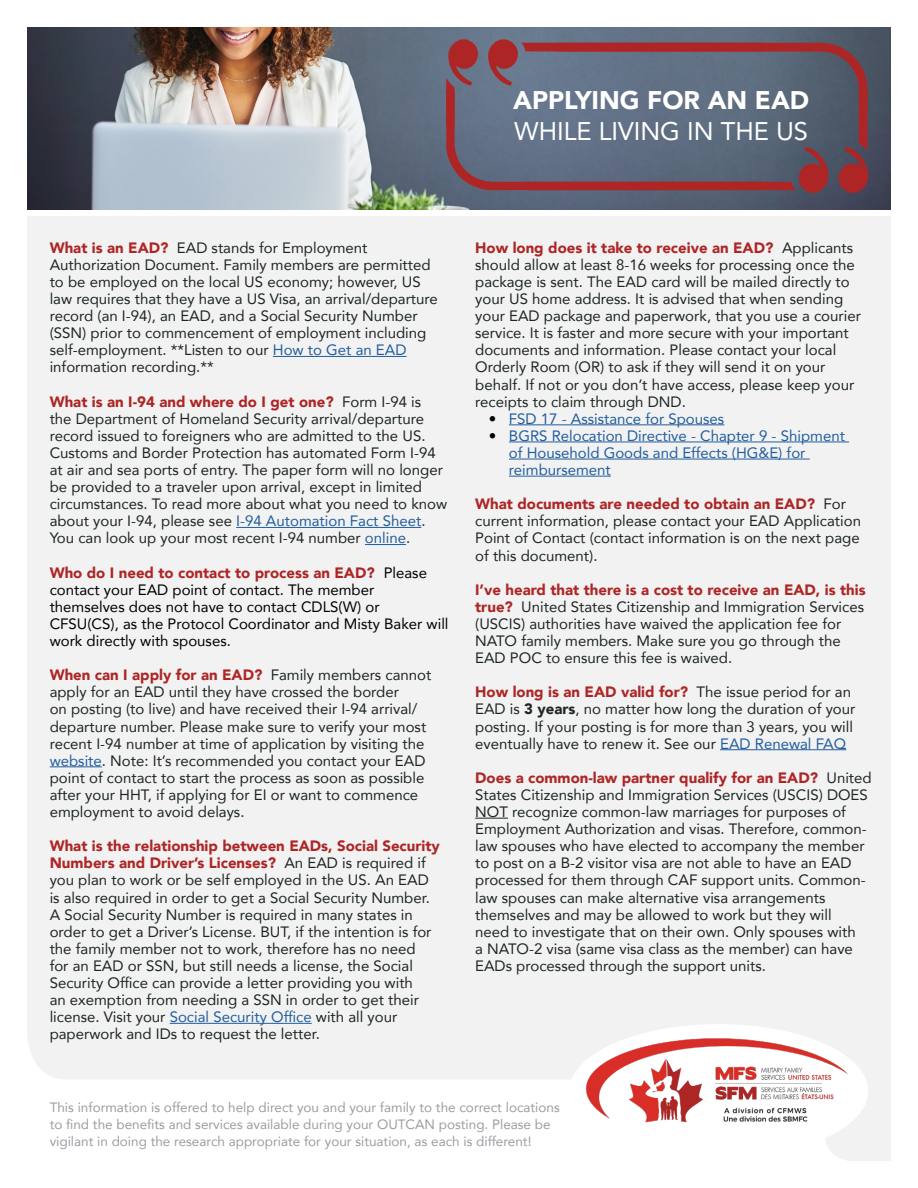
<style>
.page{position:relative;width:918px;height:1188px;background:#fff}
.page>*{position:absolute;margin:0;border:0;box-sizing:border-box;transform-origin:0 0}
.t1{font:25.5px "Avenir";color:#fff}
.t2{font:900 25.5px "Avenir";color:#fff}
.t3{font:15px/17.1px "Avenir";color:#1d2623}
.t4{font:15px/17.1px "Avenir";color:#000}
.t5{font:15px/17.1px "Avenir";color:#215e9e}
.t6{font:13.5px/17.2px "Avenir";color:#999da2}
.s1{font-weight:900;color:#ae2525}
.s2{color:#215e9e}
.s3{color:#000}
.s4{font-weight:900}
</style>
<div class="page">
<div style="left:27px;top:216px;width:864px;height:945px;background:#f2f2f2"></div>
<div style="left:569px;top:1024px;width:299px;height:134px;background:#fff;border-radius:50%"></div>
<img style="left:564px;top:1027px;width:305px;height:120px">
<hr style="left:273px;top:356px;width:134px;height:1px;background:#215e9e">
<hr style="left:236px;top:527px;width:185px;height:1px;background:#215e9e">
<hr style="left:365px;top:544px;width:41px;height:1px;background:#215e9e">
<hr style="left:50px;top:766px;width:52px;height:1px;background:#215e9e">
<hr style="left:170px;top:1023px;width:142px;height:1px;background:#215e9e">
<img style="left:27px;top:27px;width:864px;height:183px">
<img style="left:432px;top:126px;width:95px;height:77px">
<img style="left:432px;top:28px;width:124px;height:98px">
<img style="left:556px;top:28px;width:334px;height:62px">
<img style="left:527px;top:90px;width:363px;height:113px">
<hr style="left:509px;top:424px;width:215px;height:1px;background:#215e9e">
<hr style="left:509px;top:442px;width:340px;height:1px;background:#215e9e">
<hr style="left:509px;top:459px;width:301px;height:1px;background:#215e9e">
<hr style="left:509px;top:476px;width:102px;height:1px;background:#215e9e">
<hr style="left:720px;top:749px;width:126px;height:1px;background:#215e9e">
<hr style="left:475px;top:818px;width:33px;height:1px;background:#1d2623">
<h1 class="t2" style="left:513px;top:79px;width:298px">APPLYING FOR AN EAD</h1>
<h1 class="t1" style="left:514px;top:111px;width:295px">WHILE LIVING IN THE US</h1>
<p class="t3" style="left:50px;top:239px;width:390px"><span class="s1">What is an EAD?</span> EAD stands for Employment Authorization Document. Family members are permitted to be employed on the local US economy; however, US law requires that they have a US Visa, an arrival/departure record (an I-94), an EAD, and a Social Security Number (SSN) prior to commencement of employment including self-employment. **Listen to our <span class="s2">How to Get an EAD </span>information recording.**</p>
<p class="t3" style="left:50px;top:392px;width:399px"><span class="s1">What is an I-94 and where do I get one?</span> Form I-94 is<br>the Department of Homeland Security arrival/departure record issued to foreigners who are admitted to the US.<br>Customs and Border Protection has automated Form I-94 at air and sea ports of entry. The paper form will no longer be provided to a traveler upon arrival, except in limited circumstances. To read more about what you need to know about your I-94, please see <span class="s2">I-94 Automation Fact Sheet</span>.<br>You can look up your most recent I-94 number <span class="s2">online</span>.</p>
<p class="t4" style="left:50px;top:563px;width:400px"><span class="s1">Who do I need to contact to process an EAD?</span> Please contact your EAD point of contact. The member themselves does not have to contact CDLS(W) or CFSU(CS), as the Protocol Coordinator and Misty Baker will work directly with spouses.</p>
<p class="t3" style="left:50px;top:666px;width:383px"><span class="s1">When can I apply for an EAD?</span> Family members cannot apply for an EAD until they have crossed the border<br>on posting (to live) and have received their I-94 arrival/ departure number. Please make sure to verify your most recent I-94 number at time of application by visiting the <span class="s2">website</span>. Note: It’s recommended you contact your EAD point of contact to start the process as soon as possible after your HHT, if applying for EI or want to commence employment to avoid delays.</p>
<p class="t3" style="left:50px;top:837px;width:392px"><span class="s1">What is the relationship between EADs, Social Security Numbers and Driver’s Licenses?</span> An EAD is required if you plan to work or be self employed in the US. An EAD is also required in order to get a Social Security Number.<br>A Social Security Number is required in many states in order to get a Driver’s License. BUT, if the intention is for the family member not to work, therefore has no need<br>for an EAD or SSN, but still needs a license, the Social Security Office can provide a letter providing you with<br>an exemption from needing a SSN in order to get their license. Visit your <span class="s2">Social Security Office</span> with all your paperwork and IDs to request the letter.</p>
<p class="t3" style="left:475px;top:239px;width:387px"><span class="s1">How long does it take to receive an EAD?</span> Applicants should allow at least 8-16 weeks for processing once the package is sent. The EAD card will be mailed directly to your US home address. It is advised that when sending your EAD package and paperwork, that you use a courier service. It is faster and more secure with your important documents and information. Please contact your local Orderly Room (OR) to ask if they will send it on your behalf. If not or you don’t have access, please keep your receipts to claim through DND.</p>
<p class="t5" style="left:489px;top:410px;width:237px"><span class="s3">•</span> FSD 17 - Assistance for Spouses</p>
<p class="t5" style="left:509px;top:427px;width:338px;text-indent:-20px"><span class="s3">•</span> BGRS Relocation Directive - Chapter 9 - Shipment of Household Goods and Effects (HG&amp;E) for reimbursement</p>
<p class="t3" style="left:475px;top:495px;width:387px"><span class="s1">What documents are needed to obtain an EAD?</span> For current information, please contact your EAD Application Point of Contact (contact information is on the next page of this document).</p>
<p class="t3" style="left:475px;top:581px;width:392px"><span class="s1">I’ve heard that there is a cost to receive an EAD, is this true?</span> United States Citizenship and Immigration Services (USCIS) authorities have waived the application fee for NATO family members. Make sure you go through the EAD POC to ensure this fee is waived.</p>
<p class="t3" style="left:475px;top:683px;width:382px"><span class="s1">How long is an EAD valid for?</span> The issue period for an EAD is <span class="s4">3 years</span>, no matter how long the duration of your posting. If your posting is for more than 3 years, you will eventually have to renew it. See our <span class="s2">EAD Renewal FAQ</span></p>
<p class="t3" style="left:475px;top:769px;width:398px"><span class="s1">Does a common-law partner qualify for an EAD?</span> United States Citizenship and Immigration Services (USCIS) DOES NOT recognize common-law marriages for purposes of Employment Authorization and visas. Therefore, common&shy;law spouses who have elected to accompany the member to post on a B-2 visitor visa are not able to have an EAD processed for them through CAF support units. Common&shy;law spouses can make alternative visa arrangements themselves and may be allowed to work but they will<br>need to investigate that on their own. Only spouses with<br>a NATO-2 visa (same visa class as the member) can have EADs processed through the support units.</p>
<p class="t6" style="left:50px;top:1098px;width:512px">This information is offered to help direct you and your family to the correct locations to find the benefits and services available during your OUTCAN posting. Please be vigilant in doing the research appropriate for your situation, as each is different!</p>
</div>
